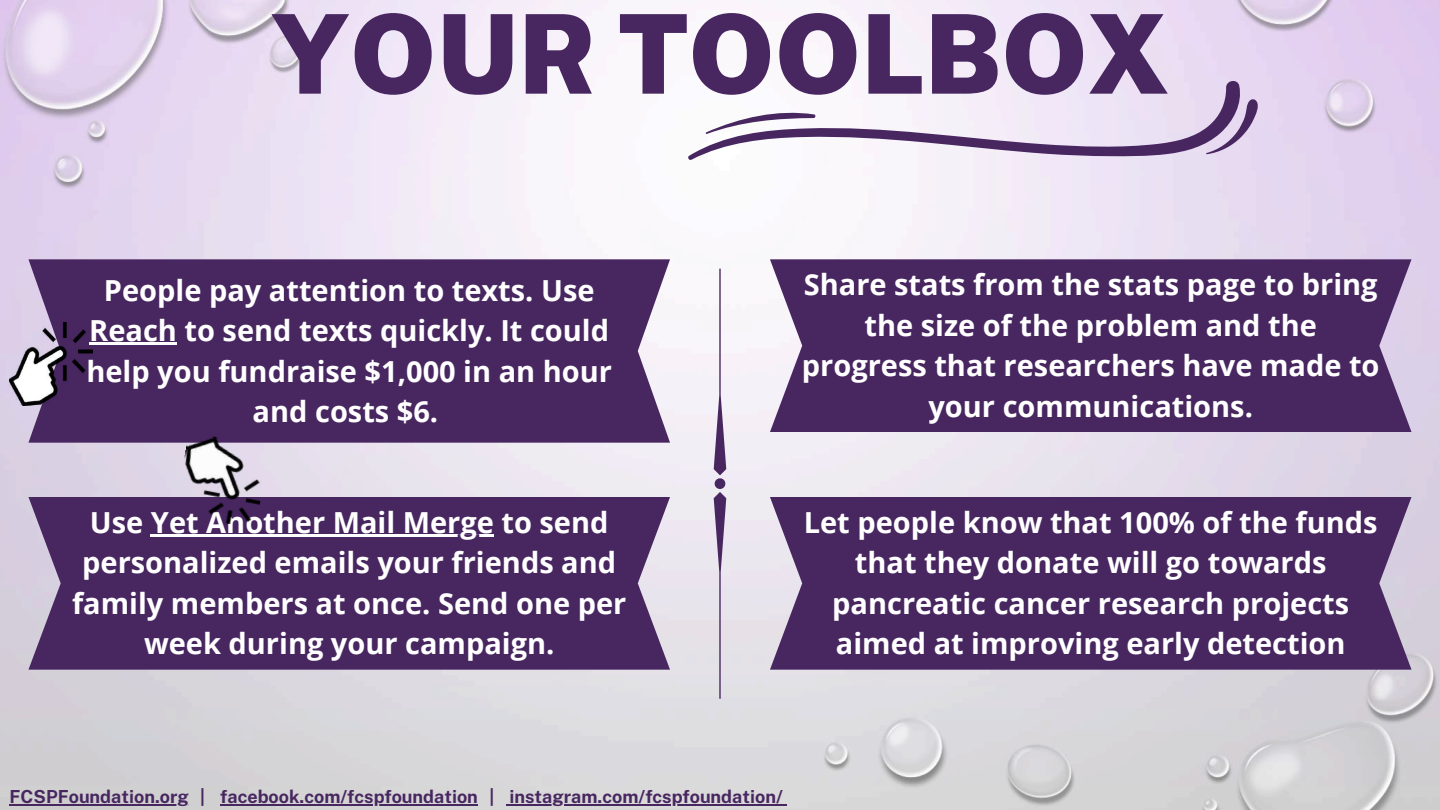
<style>
.page{position:relative;width:1440px;height:810px;background:#fff}
.page>*{position:absolute;margin:0;border:0;box-sizing:border-box;transform-origin:0 0}
.t1{font:900 110px "Public Sans";color:#482761}
.t2{font:700 29px/40.5px "Open Sans";color:#fff;text-align:center}
.t3{font:700 18px "Public Sans";color:#482761}
</style>
<div class="page">
<img style="left:0;top:0;width:1440px;height:810px">
<svg style="left:687px;top:78px;width:573px;height:83px"></svg>
<svg style="left:714px;top:268px;width:12px;height:431px"></svg>
<div style="left:28px;top:259px;width:642px;height:184px;background:#482761"></div>
<hr style="left:89px;top:343px;width:88px;height:2px;background:#fff">
<div style="left:28px;top:497px;width:642px;height:173px;background:#482761"></div>
<hr style="left:151px;top:534px;width:343px;height:3px;background:#fff">
<div style="left:770px;top:259px;width:641px;height:173px;background:#482761"></div>
<div style="left:770px;top:497px;width:641px;height:173px;background:#482761"></div>
<img style="left:9px;top:322px;width:84px;height:83px">
<hr style="left:10px;top:804px;width:179px;height:2px;background:#482761">
<hr style="left:220px;top:804px;width:258px;height:2px;background:#482761">
<hr style="left:510px;top:804px;width:273px;height:2px;background:#482761">
<img style="left:173px;top:432px;width:98px;height:97px">
<h1 class="t1" style="left:271px;top:-11px;width:900px">YOUR TOOLBOX</h1>
<p class="t2" style="left:86px;top:269px;width:527px">People pay attention to texts. Use<br>Reach to send texts quickly. It could help you fundraise $1,000 in an hour and costs $6.</p>
<p class="t2" style="left:72px;top:501px;width:556px">Use Yet Another Mail Merge to send personalized emails your friends and family members at once. Send one per week during your campaign.</p>
<p class="t2" style="left:802px;top:264px;width:579px">Share stats from the stats page to bring the size of the problem and the progress that researchers have made to your communications.</p>
<p class="t2" style="left:804px;top:501px;width:575px">Let people know that 100% of the funds that they donate will go towards pancreatic cancer research projects aimed at improving early detection</p>
<p class="t3" style="left:10px;top:786px;width:775px">FCSPFoundation.org | facebook.com/fcspfoundation | instagram.com/fcspfoundation/</p>
</div>
